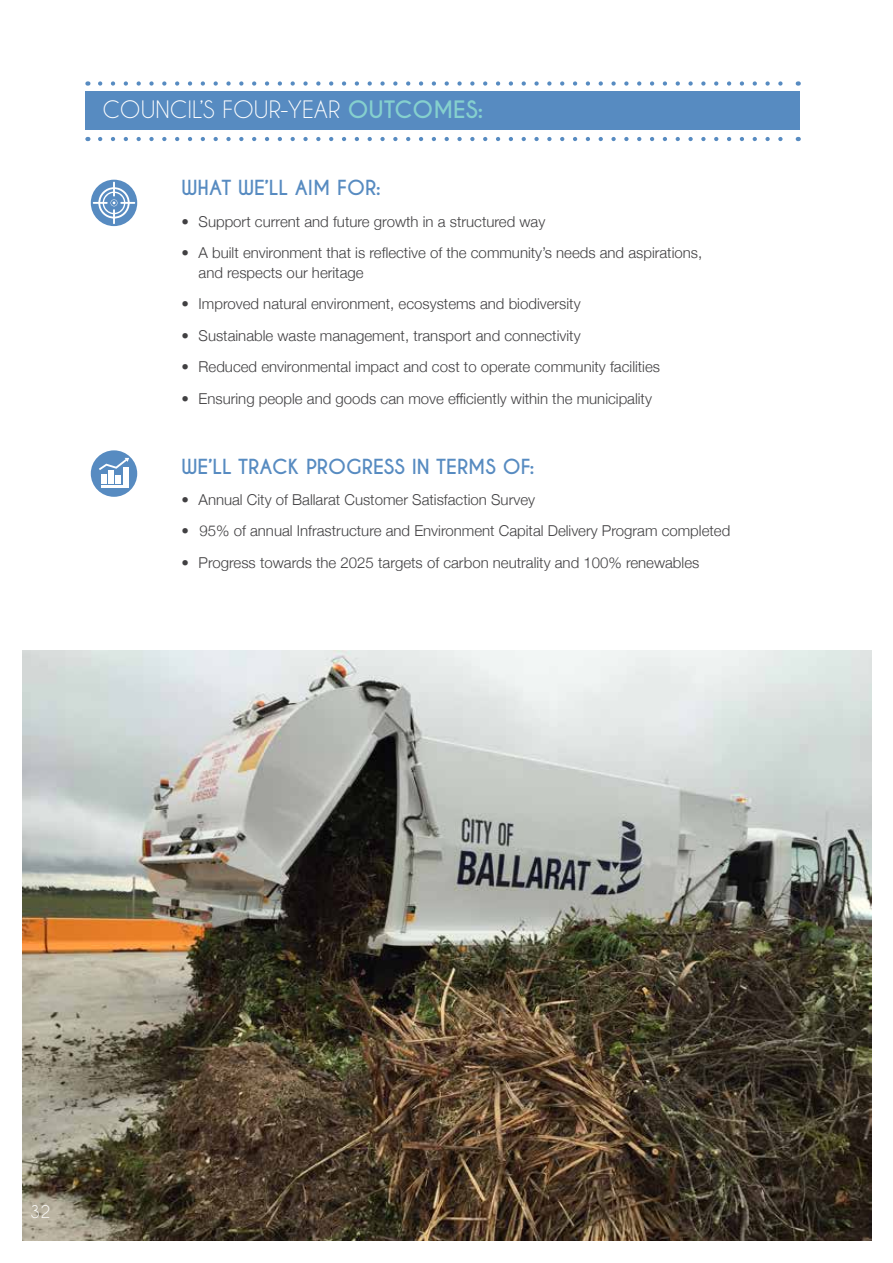
<style>
.page{position:relative;width:893px;height:1263px;background:#fff}
.page>*{position:absolute;margin:0;border:0;box-sizing:border-box;transform-origin:0 0}
.t1{font:22.5px "Caviar Dreams";color:#fff}
.t2{font:700 19.5px "Caviar Dreams";color:#578bc1}
.t3{font:16.5px "Caviar Dreams";color:#fff}
.t4{font:300 15px/19.5px "Helvetica Neue";color:#414042}
.s1{font-weight:700;color:#85d0ce}
</style>
<div class="page">
<img style="left:23px;top:651px;width:849px;height:589px">
<div style="left:85px;top:91px;width:715px;height:39px;background:#578bc1"></div>
<div style="left:91px;top:450px;width:46px;height:47px;background:#578bc1;border-radius:50%"></div>
<div style="left:101px;top:474px;width:5px;height:10px;background:#fff"></div>
<div style="left:108px;top:471px;width:6px;height:13px;background:#fff"></div>
<div style="left:115px;top:475px;width:6px;height:9px;background:#fff"></div>
<div style="left:123px;top:467px;width:5px;height:17px;background:#fff"></div>
<svg style="left:99px;top:458px;width:30px;height:12px"></svg>
<hr style="left:101px;top:485px;width:27px;height:3px;background:#fff">
<svg style="left:100px;top:137px;width:683px;height:4px"></svg>
<svg style="left:100px;top:81px;width:683px;height:5px"></svg>
<div style="left:91px;top:180px;width:46px;height:46px;background:#578bc1;border-radius:50%"></div>
<svg style="left:93px;top:182px;width:42px;height:42px"></svg>
<h1 class="t1" style="left:102px;top:96px;width:382px">COUNCIL’S FOUR-YEAR <span class="s1">OUTCOMES:</span></h1>
<h2 class="t2" style="left:182px;top:176px;width:201px">WHAT WE’LL AIM FOR:</h2>
<p class="t4" style="left:182px;top:210px;width:365px">• Support current and future growth in a structured way</p>
<p class="t4" style="left:199px;top:242px;width:505px;text-indent:-17px">• A built environment that is reflective of the community’s needs and aspirations, and respects our heritage</p>
<p class="t4" style="left:182px;top:293px;width:401px">• Improved natural environment, ecosystems and biodiversity</p>
<p class="t4" style="left:182px;top:324px;width:401px">• Sustainable waste management, transport and connectivity</p>
<p class="t4" style="left:182px;top:356px;width:480px">• Reduced environmental impact and cost to operate community facilities</p>
<p class="t4" style="left:182px;top:387px;width:472px">• Ensuring people and goods can move efficiently within the municipality</p>
<h2 class="t2" style="left:182px;top:455px;width:355px">WE’LL TRACK PROGRESS IN TERMS OF:</h2>
<p class="t4" style="left:182px;top:489px;width:355px">• Annual City of Ballarat Customer Satisfaction Survey</p>
<p class="t4" style="left:182px;top:520px;width:550px">• 95% of annual Infrastructure and Environment Capital Delivery Program completed</p>
<p class="t4" style="left:182px;top:552px;width:519px">• Progress towards the 2025 targets of carbon neutrality and 100% renewables</p>
<p class="t3" style="left:30px;top:1202px;width:22px">32</p>
</div>
